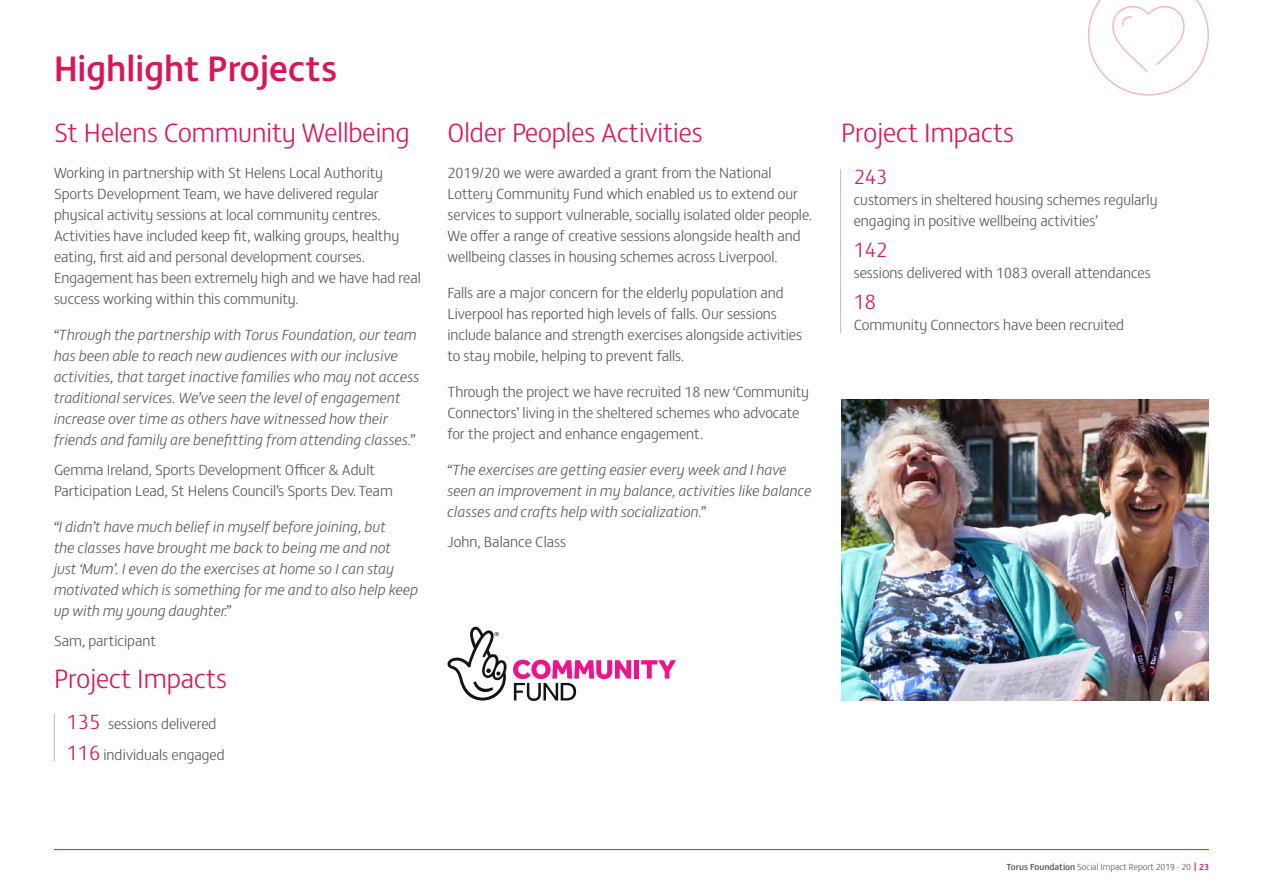
<style>
.page{position:relative;width:1263px;height:893px;background:#fff}
.page>*{position:absolute;margin:0;border:0;box-sizing:border-box;transform-origin:0 0}
.t1{font:500 36px "FS Matthew";color:#d8175b}
.t2{font:300 27px "FS Matthew";color:#d8175b}
.t3{font:300 21px "FS Matthew";color:#d8175b}
.t4{font:300 15px/21px "FS Matthew";color:#57585a}
.t5{font:italic 300 15px/21px "FS Matthew";color:#57585a}
.t6{font:300 9px "FS Matthew";color:#57585a}
.s1{font-size:21px;color:#d8175b}
.s2{font-weight:500}
.s3{font-weight:500;color:#d8175b}
</style>
<div class="page">
<hr style="left:54px;top:849px;width:1155px;height:1px;background:#d1232a">
<hr style="left:840px;top:169px;width:1px;height:164px;background:#bcbdc0">
<hr style="left:54px;top:714px;width:1px;height:47px;background:#bcbdc0">
<svg style="left:1088px;top:0;width:121px;height:96px"></svg>
<img style="left:841px;top:400px;width:368px;height:301px">
<div style="left:634px;top:660px;width:5px;height:19px;background:#ed138b"></div>
<svg style="left:641px;top:660px;width:35px;height:19px"></svg>
<svg style="left:513px;top:660px;width:118px;height:41px"></svg>
<svg style="left:447px;top:627px;width:60px;height:73px"></svg>
<h1 class="t1" style="left:54px;top:40px;width:285px">Highlight Projects</h1>
<h2 class="t2" style="left:54px;top:113px;width:357px">St Helens Community Wellbeing</h2>
<p class="t4" style="left:54px;top:161px;width:368px">Working in partnership with St Helens Local Authority Sports Development Team, we have delivered regular physical activity sessions at local community centres.<br>Activities have included keep fit, walking groups, healthy eating, first aid and personal development courses.<br>Engagement has been extremely high and we have had real success working within this community.</p>
<p class="t5" style="left:54px;top:323px;width:367px">“Through the partnership with Torus Foundation, our team has been able to reach new audiences with our inclusive activities, that target inactive families who may not access traditional services. We’ve seen the level of engagement increase over time as others have witnessed how their friends and family are benefitting from attending classes.”</p>
<p class="t4" style="left:54px;top:458px;width:340px">Gemma Ireland, Sports Development Officer &amp; Adult<br>Participation Lead, St Helens Council’s Sports Dev. Team</p>
<p class="t5" style="left:54px;top:515px;width:366px">“I didn’t have much belief in myself before joining, but<br>the classes have brought me back to being me and not<br>just ‘Mum’. I even do the exercises at home so I can stay motivated which is something for me and to also help keep up with my young daughter.”</p>
<p class="t4" style="left:54px;top:629px;width:104px">Sam, participant</p>
<h2 class="t2" style="left:54px;top:659px;width:175px">Project Impacts</h2>
<p class="t4" style="left:67px;top:707px;width:159px;line-height:30.8px"><span class="s1">135</span> sessions delivered<br><span class="s1">116</span> individuals engaged</p>
<h2 class="t2" style="left:447px;top:113px;width:257px">Older Peoples Activities</h2>
<p class="t4" style="left:447px;top:161px;width:366px">2019/20 we were awarded a grant from the National Lottery Community Fund which enabled us to extend our services to support vulnerable, socially isolated older people.<br>We offer a range of creative sessions alongside health and wellbeing classes in housing schemes across Liverpool.</p>
<p class="t4" style="left:447px;top:281px;width:356px">Falls are a major concern for the elderly population and Liverpool has reported high levels of falls. Our sessions include balance and strength exercises alongside activities to stay mobile, helping to prevent falls.</p>
<p class="t4" style="left:447px;top:380px;width:363px">Through the project we have recruited 18 new ‘Community<br>Connectors’ living in the sheltered schemes who advocate for the project and enhance engagement.</p>
<p class="t5" style="left:447px;top:458px;width:366px">“The exercises are getting easier every week and I have seen an improvement in my balance, activities like balance classes and crafts help with socialization.”</p>
<p class="t4" style="left:447px;top:530px;width:120px">John, Balance Class</p>
<h2 class="t2" style="left:841px;top:113px;width:175px">Project Impacts</h2>
<h3 class="t3" style="left:854px;top:162px;width:35px">243</h3>
<p class="t4" style="left:854px;top:189px;width:305px">customers in sheltered housing schemes regularly engaging in positive wellbeing activities’</p>
<h3 class="t3" style="left:854px;top:235px;width:35px">142</h3>
<p class="t4" style="left:854px;top:261px;width:299px">sessions delivered with 1083 overall attendances</p>
<h3 class="t3" style="left:854px;top:286px;width:24px">18</h3>
<p class="t4" style="left:854px;top:313px;width:272px">Community Connectors have been recruited</p>
<p class="t6" style="left:1006px;top:860px;width:204px"><span class="s2">Torus Foundation</span> Social Impact Report 2019 - 20 <span class="s3">23</span></p>
</div>
